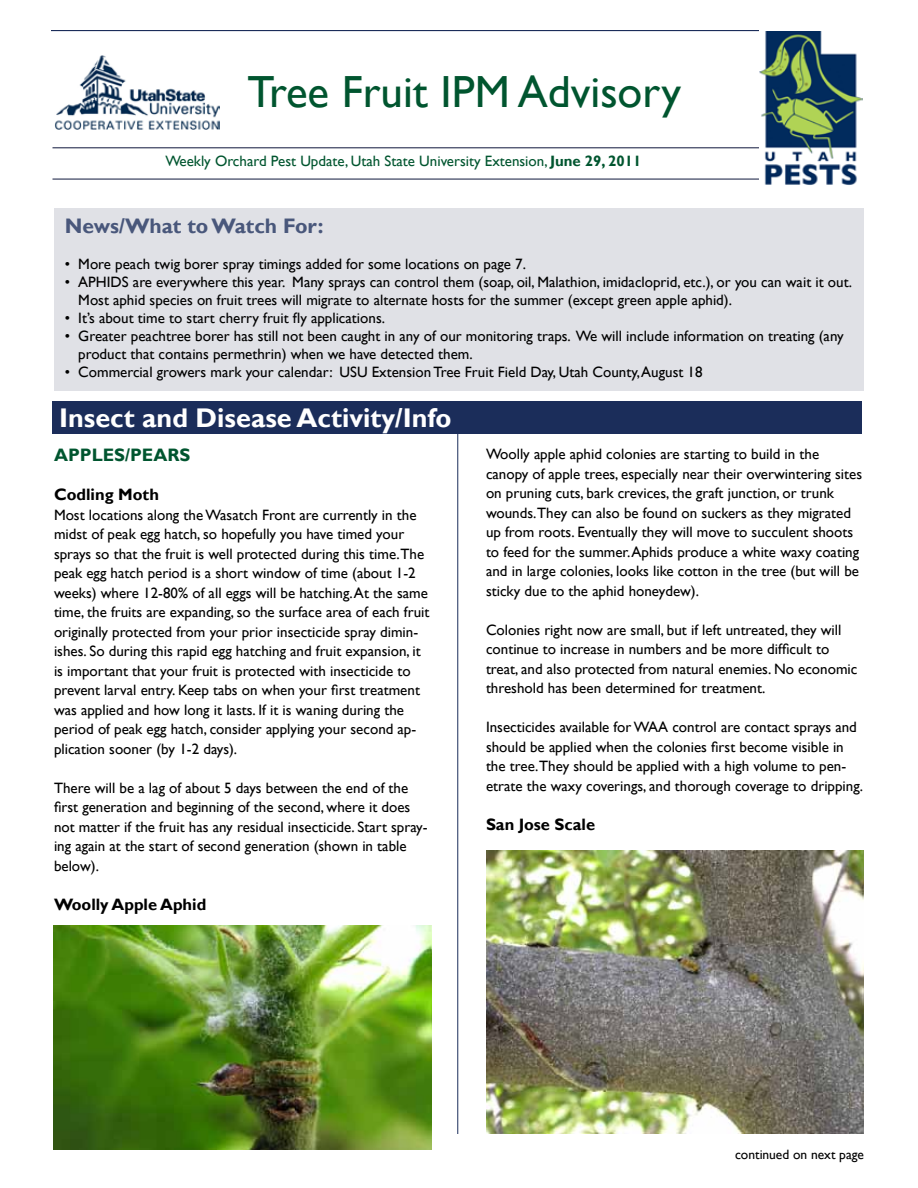
<style>
.page{position:relative;width:918px;height:1188px;background:#fff}
.page>*{position:absolute;margin:0;border:0;box-sizing:border-box;transform-origin:0 0}
.t1{font:45px "Gill Sans";color:#00552f}
.t2{font:700 27px "Gill Sans";color:#fff}
.t3{font:700 21px "Gill Sans";color:#49577b}
.t4{font:700 18px "Gill Sans";color:#00552f}
.t5{font:700 16.5px "Gill Sans";color:#000}
.t6{font:15px/19.5px "Gill Sans";color:#000}
.t7{font:15px "Gill Sans";color:#00552f}
.t8{font:13.5px "Gill Sans";color:#000}
.s1{font-weight:700}
</style>
<div class="page">
<hr style="left:52px;top:148px;width:711px;height:1px;background:#0f173c">
<hr style="left:52px;top:179px;width:711px;height:1px;background:#0f173c">
<hr style="left:51px;top:30px;width:708px;height:1px;background:#1b2d5a">
<div style="left:54px;top:208px;width:810px;height:182px;background:#e0e1e6"></div>
<div style="left:52px;top:401px;width:810px;height:33px;background:#1b2d5a"></div>
<img style="left:54px;top:55px;width:165px;height:75px">
<hr style="left:457px;top:404px;width:1px;height:730px;background:#1b2d5a">
<img style="left:759px;top:31px;width:103px;height:154px">
<img style="left:54px;top:925px;width:378px;height:224px">
<img style="left:486px;top:850px;width:378px;height:284px">
<h1 class="t1" style="left:248px;top:65px;width:435px">Tree Fruit IPM Advisory</h1>
<p class="t7" style="left:165px;top:153px;width:478px">Weekly Orchard Pest Update, Utah State University Extension, <span class="s1">June 29, 2011</span></p>
<h3 class="t3" style="left:65px;top:213px;width:260px">News/What to Watch For:</h3>
<p class="t6" style="left:65px;top:255px;width:463px">• More peach twig borer spray timings added for some locations on page 7.</p>
<p class="t6" style="left:78px;top:273px;width:775px;line-height:18px;text-indent:-14px">• APHIDS are everywhere this year. Many sprays can control them (soap, oil, Malathion, imidacloprid, etc.), or you can wait it out.<br>Most aphid species on fruit trees will migrate to alternate hosts for the summer (except green apple aphid).</p>
<p class="t6" style="left:65px;top:309px;width:322px">• It’s about time to start cherry fruit fly applications.</p>
<p class="t6" style="left:78px;top:327px;width:767px;line-height:18px;text-indent:-14px">• Greater peachtree borer has still not been caught in any of our monitoring traps. We will include information on treating (any product that contains permethrin) when we have detected them.</p>
<p class="t6" style="left:65px;top:363px;width:639px">• Commercial growers mark your calendar: USU Extension Tree Fruit Field Day, Utah County, August 18</p>
<h2 class="t2" style="left:59px;top:402px;width:394px">Insect and Disease Activity/Info</h2>
<p class="t4" style="left:54px;top:444px;width:138px">APPLES/PEARS</p>
<p class="t5" style="left:54px;top:485px;width:106px">Codling Moth</p>
<p class="t6" style="left:54px;top:505px;width:377px">Most locations along the Wasatch Front are currently in the midst of peak egg hatch, so hopefully you have timed your sprays so that the fruit is well protected during this time.The peak egg hatch period is a short window of time (about 1-2 weeks) where 12-80% of all eggs will be hatching. At the same time, the fruits are expanding, so the surface area of each fruit originally protected from your prior insecticide spray dimin&shy;ishes. So during this rapid egg hatching and fruit expansion, it is important that your fruit is protected with insecticide to prevent larval entry. Keep tabs on when your first treatment was applied and how long it lasts. If it is waning during the period of peak egg hatch, consider applying your second ap&shy;plication sooner (by 1-2 days).</p>
<p class="t6" style="left:54px;top:778px;width:375px">There will be a lag of about 5 days between the end of the first generation and beginning of the second, where it does not matter if the fruit has any residual insecticide. Start spray&shy;ing again at the start of second generation (shown in table below).</p>
<p class="t5" style="left:54px;top:894px;width:154px">Woolly Apple Aphid</p>
<p class="t6" style="left:486px;top:445px;width:378px">Woolly apple aphid colonies are starting to build in the canopy of apple trees, especially near their overwintering sites on pruning cuts, bark crevices, the graft junction, or trunk wounds.They can also be found on suckers as they migrated up from roots. Eventually they will move to succulent shoots to feed for the summer. Aphids produce a white waxy coating and in large colonies, looks like cotton in the tree (but will be sticky due to the aphid honeydew).</p>
<p class="t6" style="left:486px;top:620px;width:373px">Colonies right now are small, but if left untreated, they will continue to increase in numbers and be more difficult to treat, and also protected from natural enemies. No economic threshold has been determined for treatment.</p>
<p class="t6" style="left:486px;top:718px;width:379px">Insecticides available for WAA control are contact sprays and should be applied when the colonies first become visible in the tree.They should be applied with a high volume to pen&shy;etrate the waxy coverings, and thorough coverage to dripping.</p>
<p class="t5" style="left:486px;top:814px;width:111px">San Jose Scale</p>
<p class="t8" style="left:735px;top:1146px;width:130px">continued on next page</p>
</div>
